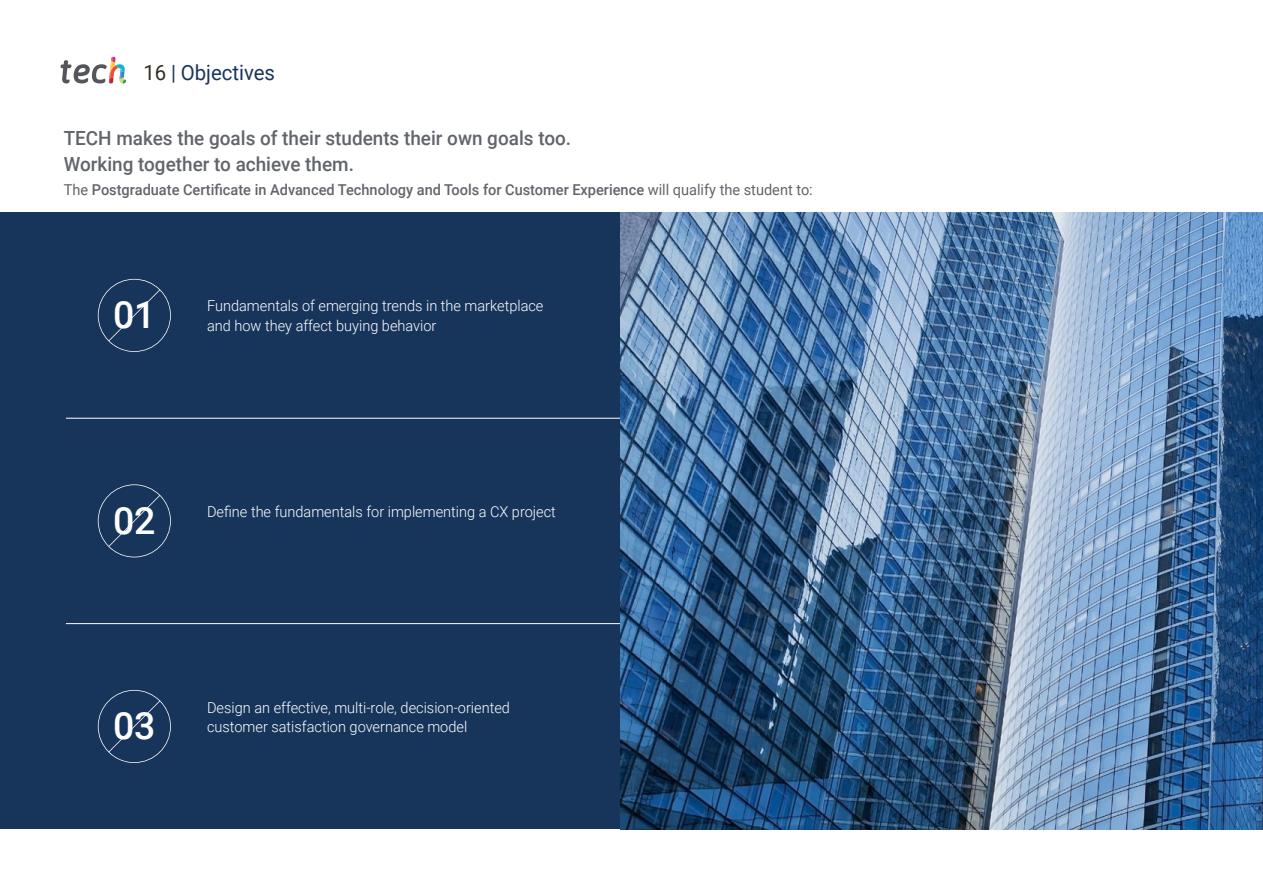
<style>
.page{position:relative;width:1263px;height:893px;background:#fff}
.page>*{position:absolute;margin:0;border:0;box-sizing:border-box;transform-origin:0 0}
.t1{font:500 37.5px "Roboto";color:#fff}
.t2{font:21px "Roboto";color:#1a355c}
.t3{font:500 19.5px/25.5px "Roboto";color:#61646a}
.t4{font:300 15px/19.5px "Roboto";color:#fff}
.t5{font:500 15px "Roboto";color:#61646a}
.s1{color:#312e20}
.s2{font-weight:400}
</style>
<div class="page">
<div style="left:0;top:213px;width:621px;height:616px;background:#17355b"></div>
<svg style="left:98px;top:279px;width:73px;height:73px"></svg>
<svg style="left:98px;top:690px;width:73px;height:73px"></svg>
<svg style="left:98px;top:484px;width:73px;height:73px"></svg>
<hr style="left:66px;top:418px;width:1197px;height:1px;background:#fff">
<hr style="left:66px;top:623px;width:1197px;height:1px;background:#fff">
<svg style="left:61px;top:57px;width:65px;height:27px"></svg>
<img style="left:621px;top:213px;width:642px;height:616px">
<h2 class="t2" style="left:144px;top:57px;width:133px"><span class="s1">16</span> | Objectives</h2>
<h3 class="t3" style="left:64px;top:125px;width:509px">TECH makes the goals of their students their own goals too.<br>Working together to achieve them.</h3>
<p class="t5" style="left:64px;top:179px;width:750px"><span class="s2">The</span> Postgraduate Certificate in Advanced Technology and Tools for Customer Experience <span class="s2">will qualify the student to:</span></p>
<h1 class="t1" style="left:113px;top:288px;width:44px">01</h1>
<p class="t4" style="left:207px;top:296px;width:338px">Fundamentals of emerging trends in the marketplace</p>
<p class="t4" style="left:207px;top:315px;width:231px">and how they affect buying behavior</p>
<h1 class="t1" style="left:113px;top:494px;width:44px">02</h1>
<p class="t4" style="left:207px;top:501px;width:350px">Define the fundamentals for implementing a CX project</p>
<h1 class="t1" style="left:113px;top:699px;width:44px">03</h1>
<p class="t4" style="left:207px;top:697px;width:304px">Design an effective, multi-role, decision-oriented customer satisfaction governance model</p>
</div>
